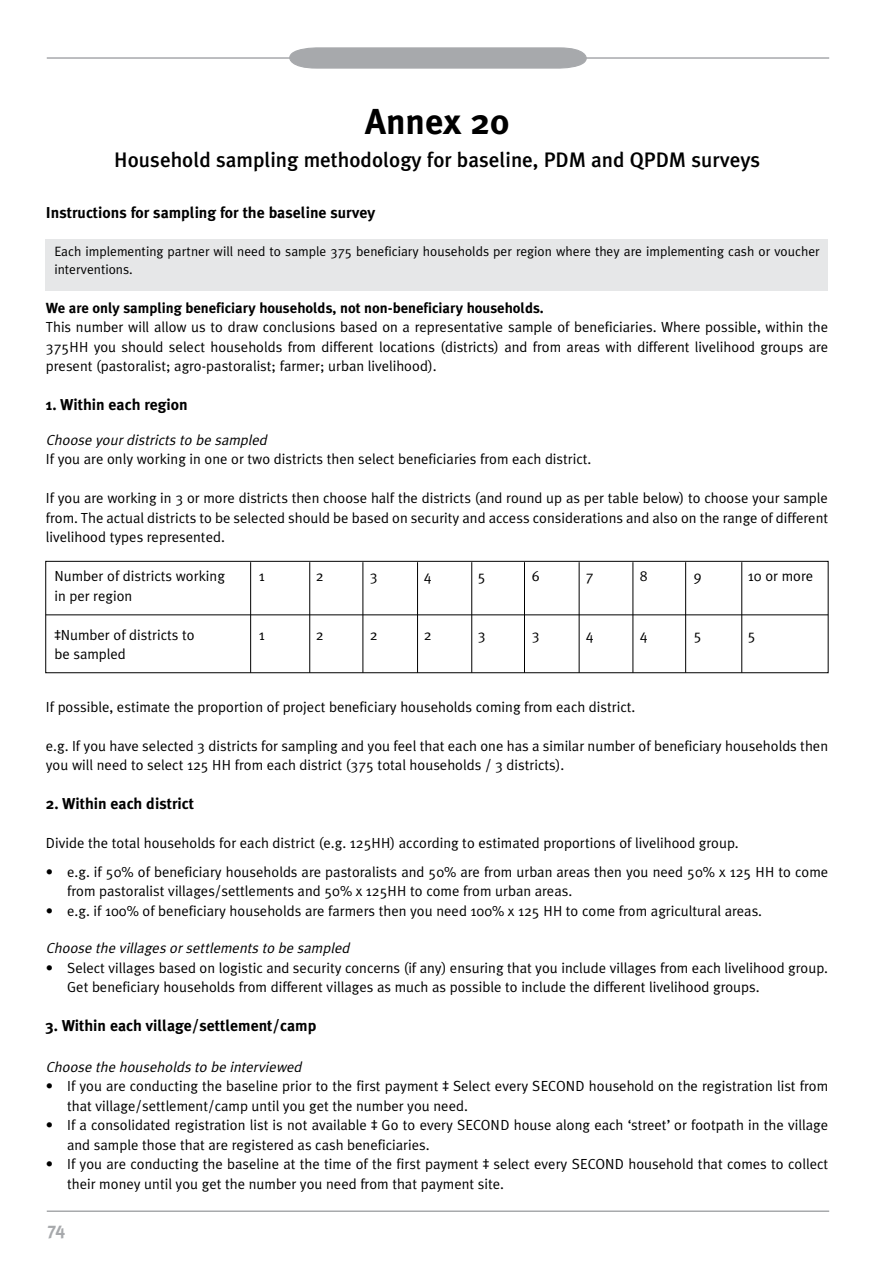
<style>
.page{position:relative;width:893px;height:1263px;background:#fff}
.page>*{position:absolute;margin:0;border:0;box-sizing:border-box;transform-origin:0 0}
.t1{font:700 36px "Meta Plus";color:#000}
.t2{font:500 21px "Meta Plus";color:#000}
.t3{font:700 18px "Meta Plus";color:#a7a9ac}
.t4{font:700 15.75px "Meta Plus";color:#000}
.t5{font:14.7px/19.5px "Meta Plus Normal";color:#000}
.t6{font:italic 14.7px "Meta Plus Normal";color:#000}
.t7{font:700 14.7px "Meta Plus";color:#000}
.t8{font:13.5px/18px "Meta Plus Normal";color:#000}
</style>
<div class="page">
<hr style="left:47px;top:57px;width:782px;height:2px;background:#a7a9ac">
<svg style="left:289px;top:47px;width:298px;height:22px;background:#acaeb1"></svg>
<hr style="left:47px;top:1210px;width:782px;height:2px;background:#a7a9ac">
<div style="left:46px;top:240px;width:782px;height:51px;background:#e6e7e8"></div>
<div style="left:45px;top:561px;width:783px;height:112px;border:1px solid #000"></div>
<hr style="left:46px;top:614px;width:782px;height:1px;background:#000">
<hr style="left:250px;top:562px;width:1px;height:111px;background:#000">
<hr style="left:309px;top:562px;width:1px;height:111px;background:#000">
<hr style="left:363px;top:562px;width:1px;height:111px;background:#000">
<hr style="left:417px;top:562px;width:1px;height:111px;background:#000">
<hr style="left:471px;top:562px;width:1px;height:111px;background:#000">
<hr style="left:524px;top:562px;width:1px;height:111px;background:#000">
<hr style="left:579px;top:562px;width:1px;height:111px;background:#000">
<hr style="left:633px;top:562px;width:1px;height:111px;background:#000">
<hr style="left:685px;top:562px;width:1px;height:111px;background:#000">
<hr style="left:741px;top:562px;width:1px;height:111px;background:#000">
<h1 class="t1" style="left:365px;top:101px;width:146px">Annex 20</h1>
<h2 class="t2" style="left:114px;top:147px;width:648px">Household sampling methodology for baseline, PDM and QPDM surveys</h2>
<p class="t4" style="left:46px;top:203px;width:331px">Instructions for sampling for the baseline survey</p>
<p class="t8" style="left:54px;top:242px;width:767px">Each implementing partner will need to sample 375 beneficiary households per region where they are implementing cash or voucher interventions.</p>
<p class="t7" style="left:46px;top:299px;width:499px">We are only sampling beneficiary households, not non-beneficiary households.</p>
<p class="t5" style="left:46px;top:317px;width:784px;text-align:justify">This number will allow us to draw conclusions based on a representative sample of beneficiaries. Where possible, within the 375HH you should select households from different locations (districts) and from areas with different livelihood groups are present (pastoralist; agro-pastoralist; farmer; urban livelihood).</p>
<p class="t4" style="left:46px;top:395px;width:143px">1. Within each region</p>
<p class="t6" style="left:46px;top:431px;width:226px">Choose yourdistricts to be sampled</p>
<p class="t5" style="left:46px;top:449px;width:547px">If you are only working in one or two districts then select beneficiaries from each district.</p>
<p class="t5" style="left:46px;top:488px;width:784px;text-align:justify">If you are working in 3 or more districts then choose half the districts (and round up as per table below) to choose your sample from. The actual districts to be selected should be based on security and access considerations and also on the range of different livelihood types represented.</p>
<p class="t5" style="left:54px;top:566px;width:172px">Number of districts working</p>
<p class="t5" style="left:259px;top:566px;width:7px">1</p>
<p class="t5" style="left:316px;top:566px;width:9px">2</p>
<p class="t5" style="left:370px;top:566px;width:9px">3</p>
<p class="t5" style="left:424px;top:566px;width:9px">4</p>
<p class="t5" style="left:478px;top:566px;width:9px">5</p>
<p class="t5" style="left:532px;top:566px;width:9px">6</p>
<p class="t5" style="left:586px;top:566px;width:9px">7</p>
<p class="t5" style="left:640px;top:566px;width:9px">8</p>
<p class="t5" style="left:694px;top:566px;width:9px">9</p>
<p class="t5" style="left:748px;top:566px;width:67px">10 or more</p>
<p class="t5" style="left:54px;top:585px;width:79px">in per region</p>
<p class="t5" style="left:54px;top:625px;width:142px">‡Number of districts to</p>
<p class="t5" style="left:259px;top:625px;width:7px">1</p>
<p class="t5" style="left:316px;top:625px;width:9px">2</p>
<p class="t5" style="left:370px;top:625px;width:9px">2</p>
<p class="t5" style="left:424px;top:625px;width:9px">2</p>
<p class="t5" style="left:478px;top:625px;width:9px">3</p>
<p class="t5" style="left:532px;top:625px;width:9px">3</p>
<p class="t5" style="left:586px;top:625px;width:9px">4</p>
<p class="t5" style="left:640px;top:625px;width:9px">4</p>
<p class="t5" style="left:694px;top:625px;width:9px">5</p>
<p class="t5" style="left:748px;top:625px;width:9px">5</p>
<p class="t5" style="left:54px;top:644px;width:73px">be sampled</p>
<p class="t5" style="left:46px;top:696px;width:591px">If possible, estimate the proportion of project beneficiary households coming from each district.</p>
<p class="t5" style="left:46px;top:735px;width:784px">e.g. If you have selected 3 districts for sampling and you feel that each one has a similar number of beneficiary households then you will need to select 125 HH from each district (375 total households / 3 districts).</p>
<p class="t4" style="left:46px;top:794px;width:150px">2. Within each district</p>
<p class="t5" style="left:46px;top:833px;width:694px">Divide the total households for each district (e.g. 125HH) according to estimated proportions of livelihood group.</p>
<p class="t5" style="left:67px;top:862px;width:763px;text-indent:-21px">• e.g. if 50% of beneficiary households are pastoralists and 50% are from urban areas then you need 50% x 125 HH to come from pastoralist villages/settlements and 50% x 125HH to come from urban areas.</p>
<p class="t5" style="left:46px;top:900px;width:718px">• e.g. if 100% of beneficiary households are farmers then you need 100% x 125 HH to come from agricultural areas.</p>
<p class="t6" style="left:46px;top:939px;width:309px">Choose the villages orsettlements to be sampled</p>
<p class="t5" style="left:67px;top:957px;width:762px;text-indent:-21px">• Select villages based on logistic and security concerns (if any) ensuring that you include villages from each livelihood group.<br>Get beneficiary households from different villages as much as possible to include the different livelihood groups.</p>
<p class="t4" style="left:46px;top:1016px;width:272px">3. Within each village/settlement/camp</p>
<p class="t6" style="left:46px;top:1058px;width:261px">Choose the households to be interviewed</p>
<p class="t5" style="left:67px;top:1076px;width:762px;text-indent:-21px">• If you are conducting the baseline prior to the first payment ‡ Select every SECOND household on the registration list from that village/settlement/camp until you get the number you need.</p>
<p class="t5" style="left:67px;top:1115px;width:762px;text-indent:-21px">• If a consolidated registration list is not available ‡ Go to every SECOND house along each ‘street’ or footpath in the village and sample those that are registered as cash beneficiaries.</p>
<p class="t5" style="left:67px;top:1154px;width:762px;text-indent:-21px">• If you are conducting the baseline at the time of the first payment ‡ select every SECOND household that comes to collect their money until you get the number you need from that payment site.</p>
<p class="t3" style="left:48px;top:1218px;width:19px">74</p>
</div>
